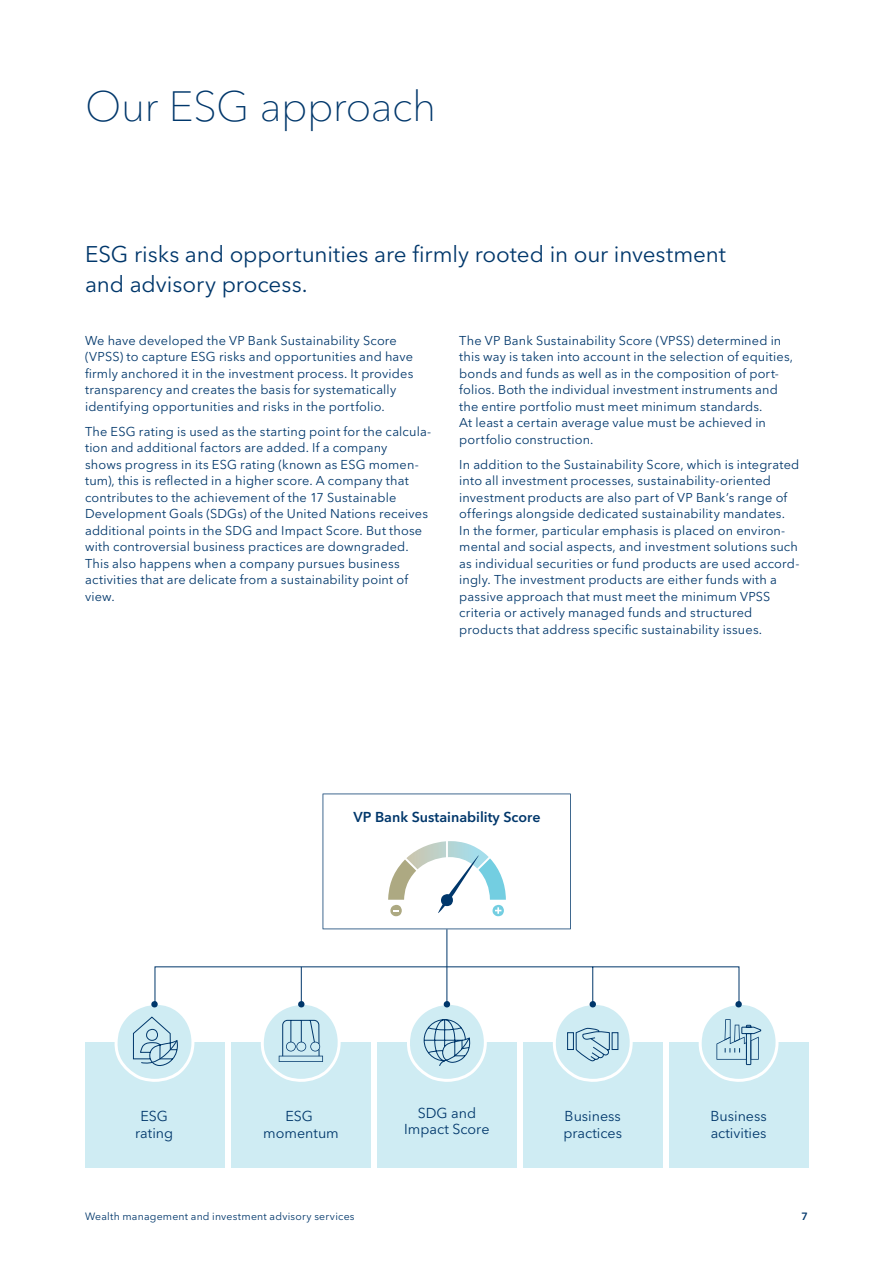
<style>
.page{position:relative;width:893px;height:1263px;background:#fff}
.page>*{position:absolute;margin:0;border:0;box-sizing:border-box;transform-origin:0 0}
.t1{font:100 42px "VP Next";letter-spacing:-.01em;color:#00376b}
.t2{font:22.5px/30px "VP Next";letter-spacing:-.005em;color:#00376b}
.t3{font:14.25px/16.5px "VP Next";color:#00376b;text-align:center}
.t4{font:600 14.25px "VP Next";color:#00376b}
.t5{font:12.75px/16.5px "VP Next";letter-spacing:.01em;color:#00376b}
.t6{font:10.5px "VP Next";letter-spacing:.02em;color:#00376b}
.t7{font:600 10.5px "VP Next";color:#00376b}
</style>
<div class="page">
<div style="left:85px;top:1042px;width:140px;height:126px;background:#cfecf3"></div>
<div style="left:231px;top:1042px;width:140px;height:126px;background:#cfecf3"></div>
<div style="left:377px;top:1042px;width:140px;height:126px;background:#cfecf3"></div>
<div style="left:523px;top:1042px;width:139px;height:126px;background:#cfecf3"></div>
<div style="left:669px;top:1042px;width:139px;height:126px;background:#cfecf3"></div>
<svg style="left:323px;top:793px;width:248px;height:136px"></svg>
<svg style="left:423px;top:928px;width:148px;height:38px"></svg>
<svg style="left:114px;top:966px;width:664px;height:116px"></svg>
<h1 class="t1" style="left:85px;top:81px;width:353px">Our ESG approach</h1>
<h2 class="t2" style="left:85px;top:239px;width:642px">ESG risks and opportunities are firmly rooted in our investment and advisory process.</h2>
<p class="t5" style="left:85px;top:332px;width:330px">We have developed the VP Bank Sustainability Score (VPSS) to capture ESG risks and opportunities and have firmly anchored it in the investment process. It provides transparency and creates the basis for systematically identifying opportunities and risks in the portfolio.</p>
<p class="t5" style="left:85px;top:423px;width:348px">The ESG rating is used as the starting point for the calcula&shy;tion and additional factors are added. If a company<br>shows progress in its ESG rating (known as ESG momen&shy;tum), this is reflected in a higher score. A company that contributes to the achievement of the 17 Sustainable Development Goals (SDGs) of the United Nations receives additional points in the SDG and Impact Score. But those with controversial business practices are downgraded.<br>This also happens when a company pursues business activities that are delicate from a sustainability point of view.</p>
<p class="t5" style="left:459px;top:332px;width:335px">The VP Bank Sustainability Score (VPSS) determined in this way is taken into account in the selection of equities, bonds and funds as well as in the composition of port&shy;folios. Both the individual investment instruments and the entire portfolio must meet minimum standards.<br>At least a certain average value must be achieved in portfolio construction.</p>
<p class="t5" style="left:459px;top:456px;width:342px">In addition to the Sustainability Score, which is integrated into all investment processes, sustainability-oriented investment products are also part of VP Bank’s range of offerings alongside dedicated sustainability mandates.<br>In the former, particular emphasis is placed on environ&shy;mental and social aspects, and investment solutions such as individual securities or fund products are used accord&shy;ingly. The investment products are either funds with a passive approach that must meet the minimum VPSS criteria or actively managed funds and structured products that address specific sustainability issues.</p>
<p class="t4" style="left:354px;top:808px;width:189px">VP Bank Sustainability Score</p>
<p class="t3" style="left:135px;top:1108px;width:40px">ESG rating</p>
<p class="t3" style="left:263px;top:1108px;width:77px">ESG momentum</p>
<p class="t3" style="left:404px;top:1104px;width:87px">SDG and<br>Impact Score</p>
<p class="t3" style="left:563px;top:1108px;width:60px;text-align:left">Business practices</p>
<p class="t3" style="left:710px;top:1108px;width:58px;text-align:left">Business activities</p>
<p class="t6" style="left:85px;top:1210px;width:271px">Wealth management and investment advisory services</p>
<p class="t7" style="left:801px;top:1210px;width:8px">7</p>
</div>
